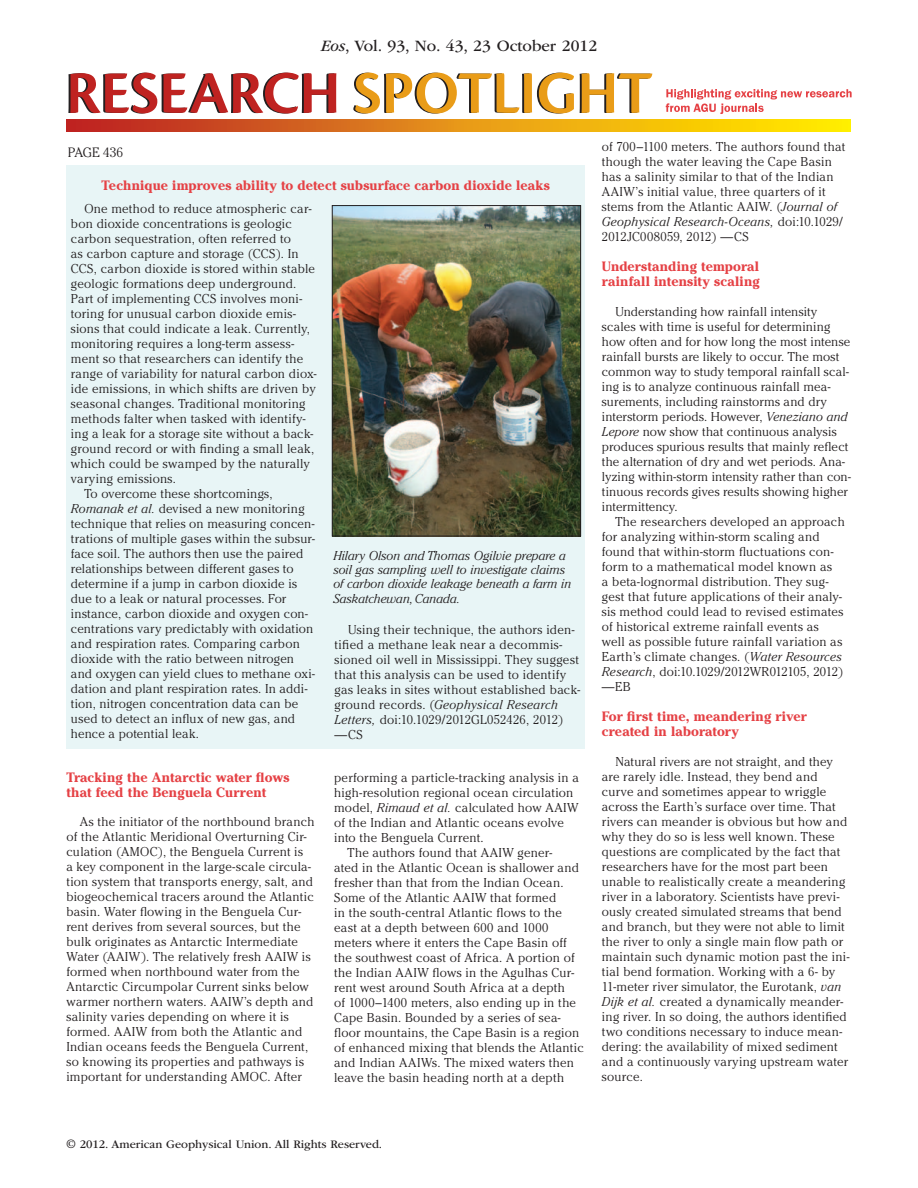
<style>
.page{position:relative;width:918px;height:1188px;background:#fff}
.page>*{position:absolute;margin:0;border:0;box-sizing:border-box;transform-origin:0 0}
.folios{font:16.5px "ITC Garamond Std";color:#231f20}
.RS_Head{font:700 13.5px/15px "Cheltenham Std";letter-spacing:.01em;color:#e54145}
.pages{font:300 13.5px "Cheltenham Std";letter-spacing:-.01em;color:#231f20}
.Eos_Normal{font:300 12.75px/15px "Cheltenham Std";letter-spacing:.015em;color:#231f20}
.t1{font:italic 300 12.75px/14.2px "Cheltenham Std";color:#231f20}
.t2{font:12px "ITC Garamond Std";color:#231f20}
.s1{font-style:italic}
</style>
<div class="page">
<svg style="left:68px;top:73px;width:268px;height:41px"></svg>
<svg style="left:353px;top:73px;width:221px;height:41px"></svg>
<svg style="left:580px;top:73px;width:72px;height:40px"></svg>
<svg style="left:66px;top:119px;width:785px;height:12px;background:#e28d14"></svg>
<svg style="left:666px;top:89px;width:186px;height:25px"></svg>
<div style="left:66px;top:166px;width:519px;height:583px;background:#e8f5f6"></div>
<img style="left:334px;top:207px;width:245px;height:327px">
<div style="left:332px;top:205px;width:249px;height:331px;border:1px solid #231f20"></div>
<p class="folios" style="left:321px;top:37px;width:278px"><span class="s1">Eos</span>, Vol. 93, No. 43, 23 October 2012</p>
<p class="pages" style="left:68px;top:144px;width:57px">PAGE 436</p>
<p class="RS_Head" style="left:102px;top:178px;width:450px">Technique improves ability to detect subsurface carbon dioxide leaks</p>
<p class="Eos_Normal" style="left:71px;top:201px;width:247px;text-indent:14px">One method to reduce atmospheric car&shy;bon dioxide concentrations is geologic carbon sequestration, often referred to<br>as carbon capture and storage (CCS). In CCS, carbon dioxide is stored within stable geologic formations deep underground.<br>Part of implementing CCS involves moni&shy;toring for unusual carbon dioxide emis&shy;sions that could indicate a leak. Currently, monitoring requires a long-term assess&shy;ment so that researchers can identify the range of variability for natural carbon diox&shy;ide emissions, in which shifts are driven by seasonal changes. Traditional monitoring methods falter when tasked with identify&shy;ing a leak for a storage site without a back&shy;ground record or with finding a small leak, which could be swamped by the naturally varying emissions.</p>
<p class="Eos_Normal" style="left:71px;top:486px;width:246px;text-indent:14px">To overcome these shortcomings, <span class="s1">Romanak et al.</span> devised a new monitoring technique that relies on measuring concen&shy;trations of multiple gases within the subsur&shy;face soil. The authors then use the paired relationships between different gases to determine if a jump in carbon dioxide is due to a leak or natural processes. For instance, carbon dioxide and oxygen con&shy;centrations vary predictably with oxidation and respiration rates. Comparing carbon dioxide with the ratio between nitrogen and oxygen can yield clues to methane oxi&shy;dation and plant respiration rates. In addi&shy;tion, nitrogen concentration data can be used to detect an influx of new gas, and hence a potential leak.</p>
<p class="RS_Head" style="left:66px;top:770px;width:224px">Tracking the Antarctic water flows that feed the Benguela Current</p>
<p class="Eos_Normal" style="left:66px;top:814px;width:250px;text-indent:14px">As the initiator of the northbound branch of the Atlantic Meridional Overturning Cir&shy;culation (AMOC), the Benguela Current is<br>a key component in the large-scale circula&shy;tion system that transports energy, salt, and biogeochemical tracers around the Atlantic basin. Water flowing in the Benguela Cur&shy;rent derives from several sources, but the bulk originates as Antarctic Intermediate Water (AAIW). The relatively fresh AAIW is formed when northbound water from the Antarctic Circumpolar Current sinks below warmer northern waters. AAIW’s depth and salinity varies depending on where it is formed. AAIW from both the Atlantic and Indian oceans feeds the Benguela Current, so knowing its properties and pathways is important for understanding AMOC. After</p>
<p class="t1" style="left:333px;top:548px;width:239px">Hilary Olson and Thomas Ogilvie prepare a soil gas sampling well to investigate claims of carbon dioxide leakage beneath a farm in Saskatchewan, Canada.</p>
<p class="Eos_Normal" style="left:335px;top:622px;width:247px;text-indent:14px">Using their technique, the authors iden&shy;tified a methane leak near a decommis&shy;sioned oil well in Mississippi. They suggest that this analysis can be used to identify gas leaks in sites without established back&shy;ground records. (<span class="s1">Geophysical Research Letters,</span> doi:10.1029/2012GL052426, 2012) —CS</p>
<p class="Eos_Normal" style="left:334px;top:770px;width:246px">performing a particle-tracking analysis in a high-resolution regional ocean circulation model, <span class="s1">Rimaud et al.</span> calculated how AAIW of the Indian and Atlantic oceans evolve into the Benguela Current.</p>
<p class="Eos_Normal" style="left:334px;top:845px;width:251px;text-indent:14px">The authors found that AAIW gener-<br>ated in the Atlantic Ocean is shallower and fresher than that from the Indian Ocean.<br>Some of the Atlantic AAIW that formed<br>in the south-central Atlantic flows to the east at a depth between 600 and 1000 meters where it enters the Cape Basin off the southwest coast of Africa. A portion of the Indian AAIW flows in the Agulhas Cur&shy;rent west around South Africa at a depth<br>of 1000–1400 meters, also ending up in the Cape Basin. Bounded by a series of sea&shy;floor mountains, the Cape Basin is a region of enhanced mixing that blends the Atlantic and Indian AAIWs. The mixed waters then leave the basin heading north at a depth</p>
<p class="Eos_Normal" style="left:602px;top:139px;width:245px">of 700–1100 meters. The authors found that though the water leaving the Cape Basin has a salinity similar to that of the Indian AAIW’s initial value, three quarters of it stems from the Atlantic AAIW. (<span class="s1">Journal of Geophysical Research-Oceans,</span> doi:10.1029/ 2012JC008059, 2012) —CS</p>
<p class="RS_Head" style="left:602px;top:259px;width:159px">Understanding temporal rainfall intensity scaling</p>
<p class="Eos_Normal" style="left:602px;top:304px;width:251px;text-indent:14px">Understanding how rainfall intensity scales with time is useful for determining how often and for how long the most intense rainfall bursts are likely to occur. The most common way to study temporal rainfall scal&shy;ing is to analyze continuous rainfall mea&shy;surements, including rainstorms and dry interstorm periods. However, <span class="s1">Veneziano and Lepore</span> now show that continuous analysis produces spurious results that mainly reflect the alternation of dry and wet periods. Ana&shy;lyzing within-storm intensity rather than con&shy;tinuous records gives results showing higher intermittency.</p>
<p class="Eos_Normal" style="left:602px;top:514px;width:244px;text-indent:14px">The researchers developed an approach for analyzing within-storm scaling and found that within-storm fluctuations con&shy;form to a mathematical model known as<br>a beta-lognormal distribution. They sug&shy;gest that future applications of their analy&shy;sis method could lead to revised estimates of historical extreme rainfall events as well as possible future rainfall variation as Earth’s climate changes. (<span class="s1">Water Resources Research</span>, doi:10.1029/2012WR012105, 2012) —EB</p>
<p class="RS_Head" style="left:602px;top:709px;width:206px">For first time, meandering river created in laboratory</p>
<p class="Eos_Normal" style="left:602px;top:754px;width:249px;text-indent:14px">Natural rivers are not straight, and they are rarely idle. Instead, they bend and curve and sometimes appear to wriggle across the Earth’s surface over time. That rivers can meander is obvious but how and why they do so is less well known. These questions are complicated by the fact that researchers have for the most part been unable to realistically create a meandering river in a laboratory. Scientists have previ&shy;ously created simulated streams that bend and branch, but they were not able to limit the river to only a single main flow path or maintain such dynamic motion past the ini&shy;tial bend formation. Working with a 6- by 11-meter river simulator, the Eurotank, <span class="s1">van Dijk et al.</span> created a dynamically meander&shy;ing river. In so doing, the authors identified two conditions necessary to induce mean&shy;dering: the availability of mixed sediment and a continuously varying upstream water source.</p>
<p class="t2" style="left:67px;top:1138px;width:317px">© 2012. American Geophysical Union. All Rights Reserved.</p>
</div>
